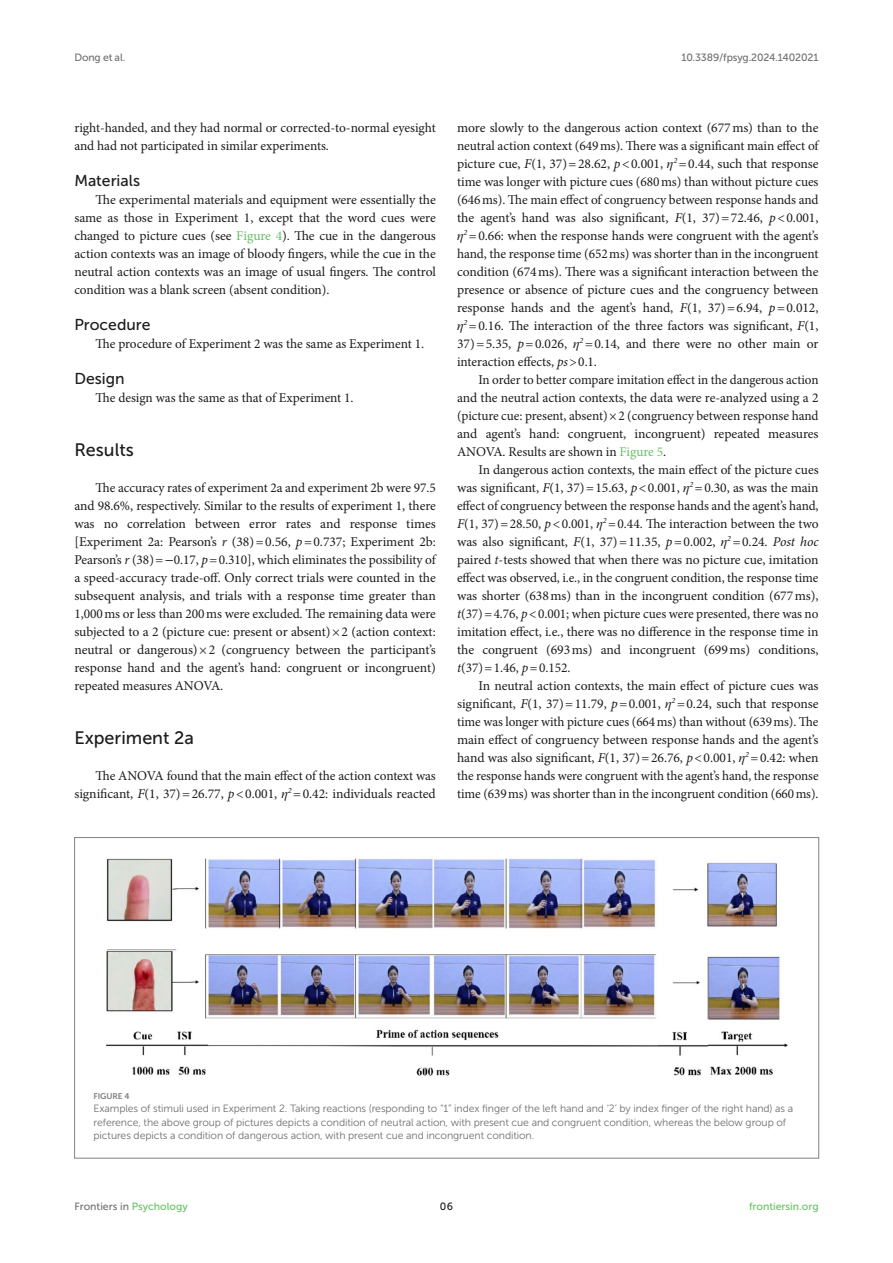
<style>
.page{position:relative;width:893px;height:1263px;background:#fff}
.page>*{position:absolute;margin:0;border:0;box-sizing:border-box;transform-origin:0 0}
.HEAD_2{font:18px "Museo Sans 500";color:#1b1c1b}
.HEAD_3{font:15.75px "Museo Sans 500";color:#1b1c1b}
.TEXT_FLUSH{font:13.5px/18px "Minion Pro";letter-spacing:-.005em;color:#1b1c1b;text-align:justify}
.TEXT{font:13.5px/18px "Minion Pro";letter-spacing:-.005em;color:#1b1c1b;text-align:justify}
.FIG_LEG{font:10.5px/13.5px "Museo Sans 300";letter-spacing:-.01em;color:#706f70}
.t1{font:10.5px "Museo Sans 500";letter-spacing:-.015em;color:#706f70}
.t2{font:10.5px "Museo Sans 500";color:#65c161}
.t3{font:10.5px "Museo Sans 500";color:#1b1c1b}
.FIG_HD{font:8.25px "Museo Sans 700";letter-spacing:-.01em;color:#7e7f7f}
.s1{color:#65c161}
.s2{font-style:italic}
.s3{font-family:"STIX General"}
.s4{font-family:"STIX General";font-style:italic}
</style>
<div class="page">
<img style="left:106px;top:858px;width:682px;height:218px">
<p class="t1" style="left:74px;top:51px;width:52px">Dong et al.</p>
<p class="t1" style="left:681px;top:51px;width:139px">10.3389/fpsyg.2024.1402021</p>
<p class="TEXT_FLUSH" style="left:74px;top:119px;width:363px">right-handed, and they had normal or corrected-to-normal eyesight and had not participated in similar experiments.</p>
<p class="HEAD_3" style="left:74px;top:172px;width:67px">Materials</p>
<p class="TEXT_FLUSH" style="left:74px;top:191px;width:363px;text-indent:21px">The experimental materials and equipment were essentially the same as those in Experiment 1, except that the word cues were changed to picture cues (see <span class="s1">Figure 4</span>). The cue in the dangerous action contexts was an image of bloody fingers, while the cue in the neutral action contexts was an image of usual fingers. The control condition was a blank screen (absent condition).</p>
<p class="HEAD_3" style="left:74px;top:316px;width:78px">Procedure</p>
<p class="TEXT_FLUSH" style="left:96px;top:335px;width:330px">The procedure of Experiment 2 was the same as Experiment 1.</p>
<p class="HEAD_3" style="left:74px;top:370px;width:52px">Design</p>
<p class="TEXT_FLUSH" style="left:96px;top:389px;width:259px">The design was the same as that of Experiment 1.</p>
<p class="HEAD_2" style="left:74px;top:440px;width:61px">Results</p>
<p class="TEXT_FLUSH" style="left:74px;top:479px;width:363px;text-indent:21px">The accuracy rates of experiment 2a and experiment 2b were 97.5 and 98.6%, respectively. Similar to the results of experiment 1, there was no correlation between error rates and response times [Experiment 2a: Pearson’s <span class="s2">r</span> (38)=0.56, <span class="s2">p</span>=0.737; Experiment 2b:<br>Pearson’s <span class="s2">r</span> (38)=<span class="s3">−</span>0.17, <span class="s2">p</span>=0.310], which eliminates the possibility of a speed-accuracy trade-off. Only correct trials were counted in the subsequent analysis, and trials with a response time greater than 1,000ms or less than 200ms were excluded. The remaining data were subjected to a 2 (picture cue: present or absent)×2 (action context: neutral or dangerous)×2 (congruency between the participant’s response hand and the agent’s hand: congruent or incongruent) repeated measures ANOVA.</p>
<p class="HEAD_2" style="left:74px;top:728px;width:121px">Experiment 2a</p>
<p class="TEXT_FLUSH" style="left:74px;top:767px;width:363px;text-align:right">The ANOVA found that the main effect of the action context was significant, <span class="s2">F</span>(1, 37)=26.77, <span class="s2">p</span>&lt;0.001, <span class="s4">η</span><sup>2</sup> =0.42: individuals reacted</p>
<p class="TEXT_FLUSH" style="left:457px;top:119px;width:363px">more slowly to the dangerous action context (677ms) than to the neutral action context (649ms). There was a significant main effect of picture cue, <span class="s2">F</span>(1, 37)=28.62, <span class="s2">p</span>&lt;0.001, <span class="s4">η</span><sup>2</sup> =0.44, such that response time was longer with picture cues (680ms) than without picture cues (646ms). The main effect of congruency between response hands and the agent’s hand was also significant, <span class="s2">F</span>(1, 37)=72.46, <span class="s2">p</span>&lt;0.001, <span class="s4">η</span><sup>2</sup> =0.66: when the response hands were congruent with the agent’s hand, the response time (652ms) was shorter than in the incongruent condition (674ms). There was a significant interaction between the presence or absence of picture cues and the congruency between response hands and the agent’s hand, <span class="s2">F</span>(1, 37)=6.94, <span class="s2">p</span>=0.012, <span class="s4">η</span><sup>2</sup> =0.16. The interaction of the three factors was significant, <span class="s2">F</span>(1, 37)=5.35, <span class="s2">p</span>=0.026, <span class="s4">η</span><sup>2</sup> =0.14, and there were no other main or interaction effects, <span class="s2">ps</span>&gt;0.1.</p>
<p class="TEXT" style="left:457px;top:371px;width:363px;text-indent:21px">In order to better compare imitation effect in the dangerous action and the neutral action contexts, the data were re-analyzed using a 2 (picture cue: present, absent)×2 (congruency between response hand and agent’s hand: congruent, incongruent) repeated measures ANOVA. Results are shown in <span class="s1">Figure 5</span>.</p>
<p class="TEXT" style="left:457px;top:461px;width:363px;text-indent:21px">In dangerous action contexts, the main effect of the picture cues was significant, <span class="s2">F</span>(1, 37)=15.63, <span class="s2">p</span>&lt;0.001, <span class="s4">η</span><sup>2</sup> =0.30, as was the main effect of congruency between the response hands and the agent’s hand, <span class="s2">F</span>(1, 37)=28.50, <span class="s2">p</span>&lt;0.001, <span class="s4">η</span><sup>2</sup> =0.44. The interaction between the two was also significant, <span class="s2">F</span>(1, 37)=11.35, <span class="s2">p</span>=0.002, <span class="s4">η</span><sup>2</sup> =0.24. <span class="s2">Post hoc </span>paired <span class="s2">t</span>-tests showed that when there was no picture cue, imitation effect was observed, i.e., in the congruent condition, the response time was shorter (638ms) than in the incongruent condition (677ms), <span class="s2">t</span>(37)=4.76, <span class="s2">p</span>&lt;0.001; when picture cues were presented, there was no imitation effect, i.e., there was no difference in the response time in the congruent (693ms) and incongruent (699ms) conditions, <span class="s2">t</span>(37)=1.46, <span class="s2">p</span>=0.152.</p>
<p class="TEXT" style="left:457px;top:677px;width:363px;text-indent:21px">In neutral action contexts, the main effect of picture cues was significant, <span class="s2">F</span>(1, 37)=11.79, <span class="s2">p</span>=0.001, <span class="s4">η</span><sup>2</sup> =0.24, such that response time was longer with picture cues (664ms) than without (639ms). The main effect of congruency between response hands and the agent’s hand was also significant, <span class="s2">F</span>(1, 37)=26.76, <span class="s2">p</span>&lt;0.001, <span class="s4">η</span><sup>2</sup> =0.42: when the response hands were congruent with the agent’s hand, the response time (639ms) was shorter than in the incongruent condition (660ms).</p>
<p class="FIG_HD" style="left:94px;top:1091px;width:37px">FIGURE 4</p>
<p class="FIG_LEG" style="left:94px;top:1102px;width:701px">Examples of stimuli used in Experiment 2. Taking reactions (responding to “1” index finger of the left hand and ‘2’ by index finger of the right hand) as a reference, the above group of pictures depicts a condition of neutral action, with present cue and congruent condition, whereas the below group of pictures depicts a condition of dangerous action, with present cue and incongruent condition.</p>
<p class="t1" style="left:74px;top:1200px;width:115px">Frontiers in <span class="s1">Psychology</span></p>
<p class="t3" style="left:440px;top:1200px;width:15px">06</p>
<p class="t2" style="left:749px;top:1200px;width:71px">frontiersin.org</p>
</div>
